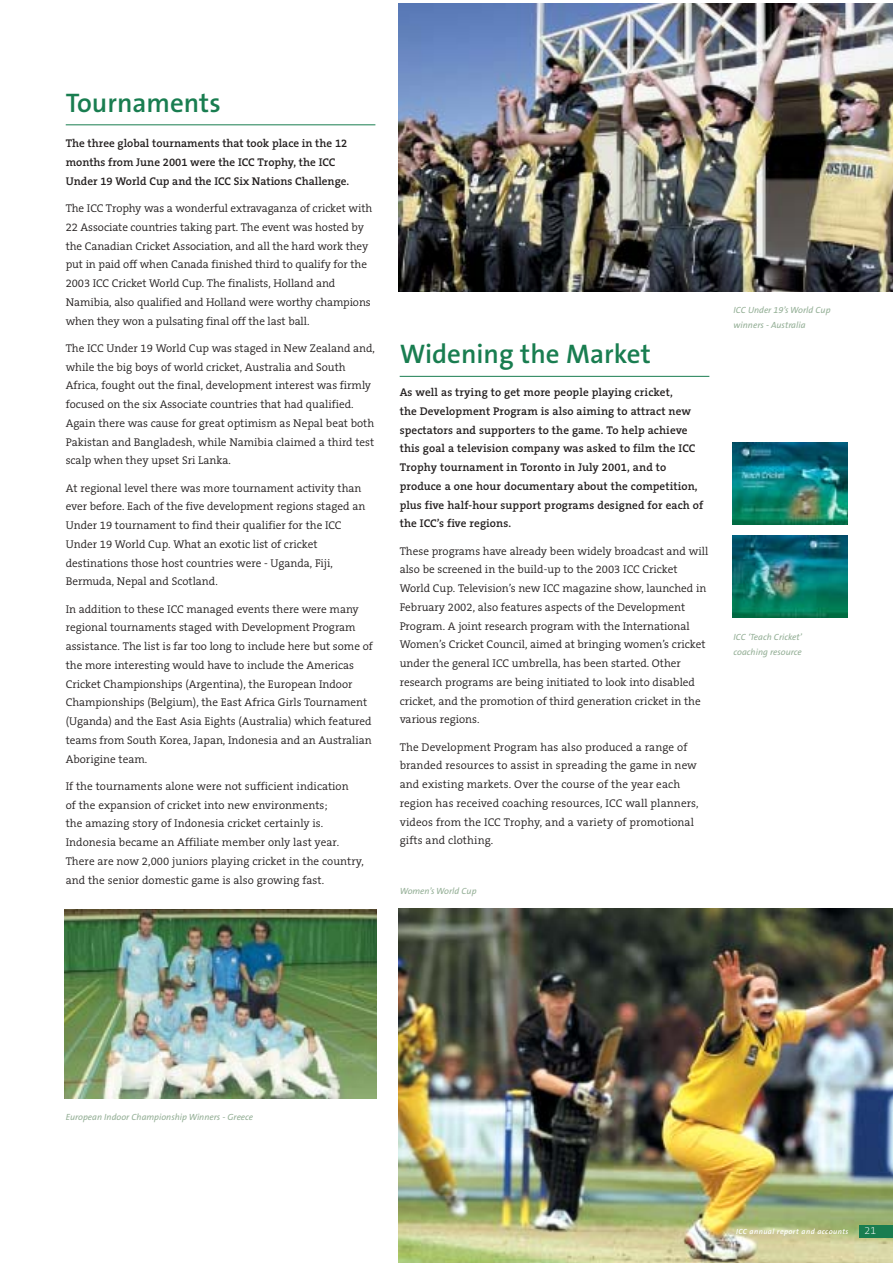
<style>
.page{position:relative;width:893px;height:1263px;background:#fff}
.page>*{position:absolute;margin:0;border:0;box-sizing:border-box;transform-origin:0 0}
.t1{font:600 27px "The Sans B6";color:#197d50}
.t2{font:300 11.25px/18.8px "The Serif B4";color:#231f1f}
.t3{font:600 11.25px/18.8px "The Serif B6";letter-spacing:.01em;color:#231f1f}
.t4{font:200 10.5px "The Sans B2";color:#fff}
.t5{font:italic 9px/15px "The Sans B5 Plain";color:#94af96}
.t6{font:italic 600 7.5px "The Sans B6";letter-spacing:.055em;color:#fff}
</style>
<div class="page">
<img style="left:398px;top:909px;width:494px;height:354px">
<img style="left:64px;top:909px;width:313px;height:190px">
<img style="left:398px;top:3px;width:494px;height:289px">
<hr style="left:399px;top:376px;width:310px;height:1px;background:#197d50">
<div style="left:859px;top:1225px;width:33px;height:13px;background:#197d50"></div>
<img style="left:732px;top:535px;width:115px;height:82px">
<img style="left:732px;top:442px;width:115px;height:82px">
<hr style="left:66px;top:124px;width:309px;height:1px;background:#197d50">
<h1 class="t1" style="left:66px;top:92px;width:156px">Tournaments</h1>
<p class="t3" style="left:66px;top:135px;width:285px">The three global tournaments that took place in the 12 months from June 2001 were the ICC Trophy, the ICC<br>Under 19 World Cup and the ICC Six Nations Challenge.</p>
<p class="t2" style="left:66px;top:200px;width:308px">The ICC Trophy was a wonderful extravaganza of cricket with 22 Associate countries taking part. The event was hosted by the Canadian Cricket Association, and all the hard work they put in paid off when Canada finished third to qualify for the 2003 ICC Cricket World Cup. The finalists, Holland and Namibia, also qualified and Holland were worthy champions when they won a pulsating final off the last ball.</p>
<p class="t2" style="left:66px;top:340px;width:311px">The ICC Under 19 World Cup was staged in New Zealand and, while the big boys of world cricket, Australia and South Africa, fought out the final, development interest was firmly focused on the six Associate countries that had qualified.<br>Again there was cause for great optimism as Nepal beat both Pakistan and Bangladesh, while Namibia claimed a third test scalp when they upset Sri Lanka.</p>
<p class="t2" style="left:66px;top:480px;width:301px">At regional level there was more tournament activity than ever before. Each of the five development regions staged an Under 19 tournament to find their qualifier for the ICC Under 19 World Cup. What an exotic list of cricket destinations those host countries were - Uganda, Fiji, Bermuda, Nepal and Scotland.</p>
<p class="t2" style="left:66px;top:601px;width:308px">In addition to these ICC managed events there were many regional tournaments staged with Development Program assistance. The list is far too long to include here but some of the more interesting would have to include the Americas Cricket Championships (Argentina), the European Indoor Championships (Belgium), the East Africa Girls Tournament (Uganda) and the East Asia Eights (Australia) which featured teams from South Korea, Japan, Indonesia and an Australian Aborigine team.</p>
<p class="t2" style="left:66px;top:778px;width:300px">If the tournaments alone were not sufficient indication<br>of the expansion of cricket into new environments;<br>the amazing story of Indonesia cricket certainly is.<br>Indonesia became an Affiliate member only last year.<br>There are now 2,000 juniors playing cricket in the country, and the senior domestic game is also growing fast.</p>
<h1 class="t1" style="left:399px;top:344px;width:252px">Widening the Market</h1>
<p class="t3" style="left:399px;top:384px;width:305px">As well as trying to get more people playing cricket,<br>the Development Program is also aiming to attract new spectators and supporters to the game. To help achieve this goal a television company was asked to film the ICC Trophy tournament in Toronto in July 2001, and to produce a one hour documentary about the competition, plus five half-hour support programs designed for each of the ICC’s five regions.</p>
<p class="t2" style="left:399px;top:543px;width:310px">These programs have already been widely broadcast and will also be screened in the build-up to the 2003 ICC Cricket World Cup. Television’s new ICC magazine show, launched in February 2002, also features aspects of the Development Program. A joint research program with the International Women’s Cricket Council, aimed at bringing women’s cricket under the general ICC umbrella, has been started. Other research programs are being initiated to look into disabled cricket, and the promotion of third generation cricket in the various regions.</p>
<p class="t2" style="left:399px;top:739px;width:300px">The Development Program has also produced a range of branded resources to assist in spreading the game in new and existing markets. Over the course of the year each region has received coaching resources, ICC wall planners, videos from the ICC Trophy, and a variety of promotional gifts and clothing.</p>
<p class="t5" style="left:399px;top:884px;width:78px">Women’s World Cup</p>
<p class="t5" style="left:733px;top:303px;width:98px">ICC Under 19’s World Cup winners - Australia</p>
<p class="t5" style="left:733px;top:630px;width:70px">ICC ‘Teach Cricket’ coaching resource</p>
<p class="t5" style="left:66px;top:1111px;width:189px">European Indoor Championship Winners - Greece</p>
<p class="t6" style="left:736px;top:1228px;width:114px">ICC annual report and accounts</p>
<p class="t4" style="left:864px;top:1226px;width:13px">21</p>
</div>
